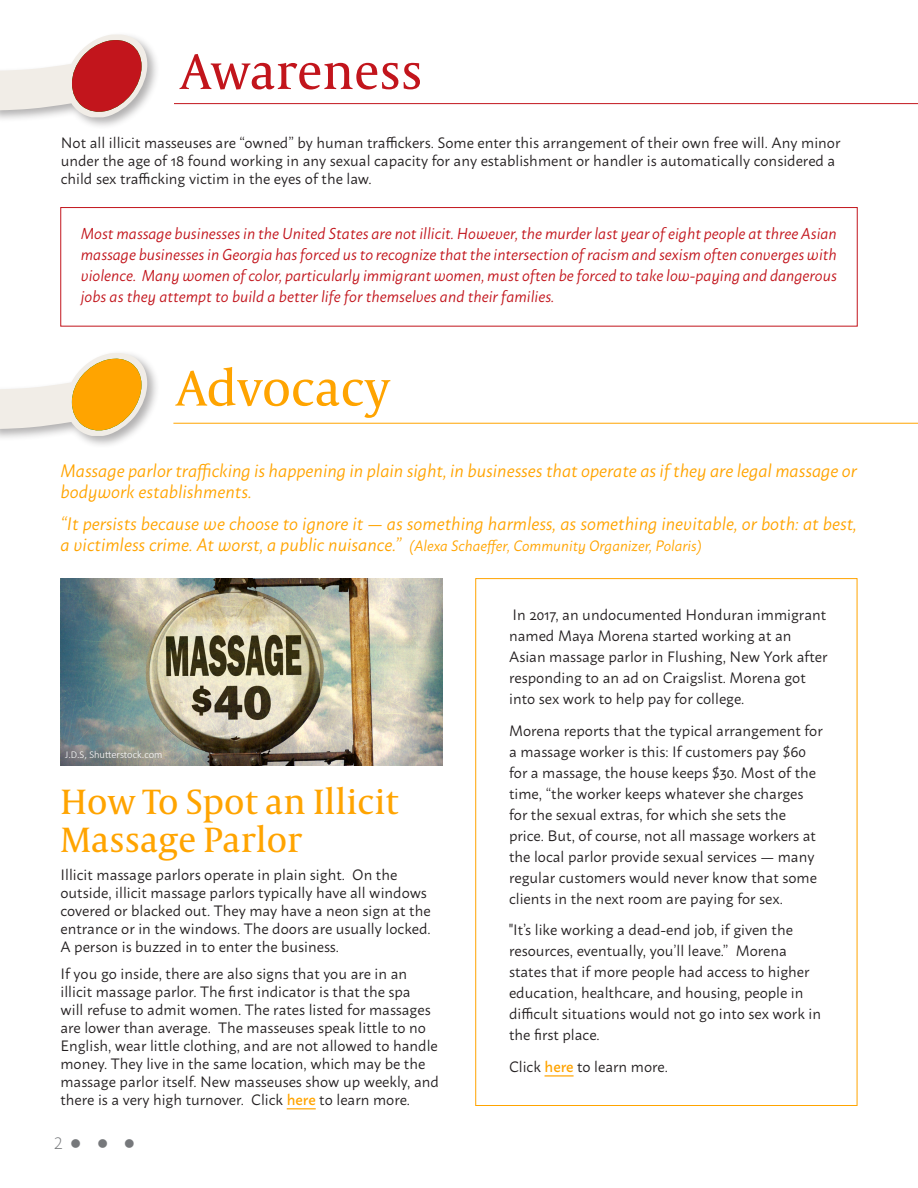
<style>
.page{position:relative;width:918px;height:1188px;background:#fff}
.page>*{position:absolute;margin:0;border:0;box-sizing:border-box;transform-origin:0 0}
.t1{font:51px "Capitolium News 2";color:#c2151c}
.t2{font:51px "Capitolium News 2";color:#ffa400}
.t3{font:36px "Capitolium News 2";color:#ffa400}
.t4{font:italic 18px/21px "Macho";color:#ffa400}
.t5{font:300 16.5px "Macho";color:#76787b}
.t6{font:italic 15.75px/21px "Macho";color:#c2151c;text-align:justify}
.t7{font:15px/21px "Macho";color:#231f20}
.t8{font:italic 15px "Macho";color:#ffa400}
.t9{font:300 10.5px "Calibri";color:#fff}
.s1{font-size:18px}
.s2{font-weight:500;color:#ffa400}
</style>
<div class="page">
<hr style="left:174px;top:103px;width:744px;height:1px;background:#c2151c">
<div style="left:0;top:31px;width:160px;height:99px;background:#231f20;opacity:.35"></div>
<svg style="left:0;top:35px;width:147px;height:82px"></svg>
<div style="left:61px;top:207px;width:796px;height:119px;border:1px solid #c2151c"></div>
<div style="left:0;top:350px;width:160px;height:99px;background:#231f20;opacity:.35"></div>
<svg style="left:0;top:353px;width:147px;height:83px"></svg>
<hr style="left:173px;top:423px;width:745px;height:1px;background:#ffa400">
<svg style="left:287px;top:1108px;width:29px;height:1px"></svg>
<hr style="left:545px;top:1075px;width:29px;height:2px;background:#ffa400">
<img style="left:61px;top:578px;width:381px;height:187px">
<p class="t1" style="left:181px;top:36px;width:243px">Awareness</p>
<p class="t7" style="left:61px;top:132px;width:781px;line-height:18px">Not all illicit masseuses are “owned” by human traffickers. Some enter this arrangement of their own free will. Any minor under the age of 18 found working in any sexual capacity for any establishment or handler is automatically considered a child sex trafficking victim in the eyes of the law.</p>
<p class="t6" style="left:81px;top:221px;width:758px">Most massage businesses in the United States are not illicit. However, the murder last year of eight people at three Asian massage businesses in Georgia has forced us to recognize that the intersection of racism and sexism often converges with violence. Many women of color, particularly immigrant women, must often be forced to take low-paying and dangerous jobs as they attempt to build a better life for themselves and their families.</p>
<p class="t2" style="left:176px;top:353px;width:215px">Advocacy</p>
<p class="t4" style="left:61px;top:459px;width:798px">Massage parlor trafficking is happening in plain sight, in businesses that operate as if they are legal massage or bodywork establishments.</p>
<p class="t4" style="left:61px;top:511px;width:798px">“It persists because we choose to ignore it — as something harmless, as something inevitable, or both: at best,</p>
<p class="t8" style="left:61px;top:533px;width:643px"><span class="s1">a victimless crime. At worst, a public nuisance.”</span> (Alexa Schaeffer, Community Organizer, Polaris)</p>
<p class="t9" style="left:65px;top:748px;width:99px">J.D.S, Shutterstock.com</p>
<p class="t3" style="left:60px;top:777px;width:340px">How To Spot an Illicit</p>
<p class="t3" style="left:60px;top:814px;width:243px">Massage Parlor</p>
<p class="t7" style="left:60px;top:865px;width:372px;line-height:18px">Illicit massage parlors operate in plain sight. On the outside, illicit massage parlors typically have all windows covered or blacked out. They may have a neon sign at the entrance or in the windows. The doors are usually locked.<br>A person is buzzed in to enter the business.</p>
<p class="t7" style="left:60px;top:963px;width:380px;line-height:18px">If you go inside, there are also signs that you are in an illicit massage parlor. The first indicator is that the spa<br>will refuse to admit women. The rates listed for massages are lower than average. The masseuses speak little to no English, wear little clothing, and are not allowed to handle money. They live in the same location, which may be the massage parlor itself. New masseuses show up weekly, and there is a very high turnover. Click <span class="s2">here</span> to learn more.</p>
<p class="t5" style="left:54px;top:1129px;width:83px">2 ●●●</p>
<p class="t7" style="left:509px;top:602px;width:320px">In 2017, an undocumented Honduran immigrant named Maya Morena started working at an Asian massage parlor in Flushing, New York after responding to an ad on Craigslist. Morena got into sex work to help pay for college.</p>
<p class="t7" style="left:509px;top:718px;width:315px">Morena reports that the typical arrangement for a massage worker is this: If customers pay $60 for a massage, the house keeps $30. Most of the time, “the worker keeps whatever she charges for the sexual extras, for which she sets the price. But, of course, not all massage workers at the local parlor provide sexual services — many regular customers would never know that some clients in the next room are paying for sex.</p>
<p class="t7" style="left:509px;top:918px;width:313px">"It’s like working a dead-end job, if given the resources, eventually, you’ll leave.” Morena states that if more people had access to higher education, healthcare, and housing, people in difficult situations would not go into sex work in the first place.</p>
<p class="t7" style="left:509px;top:1055px;width:160px">Click <span class="s2">here</span> to learn more.</p>
</div>
